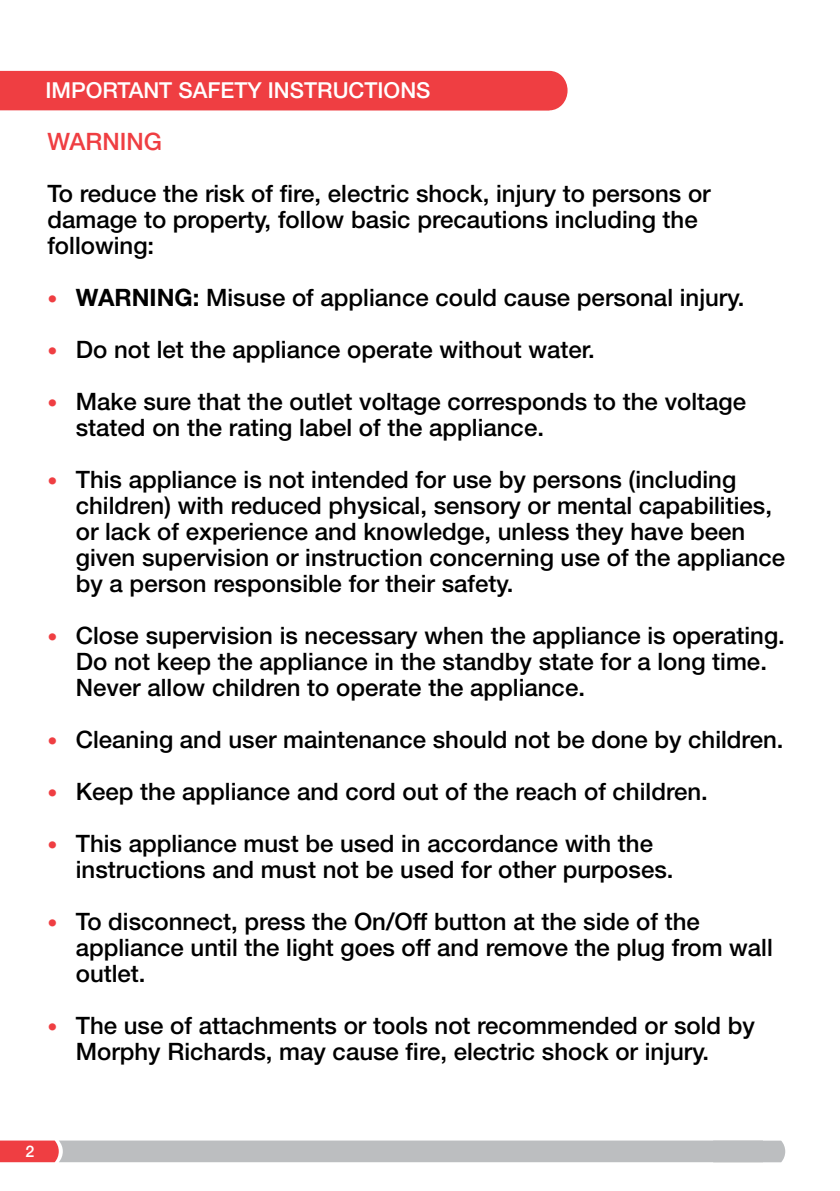
<style>
.page{position:relative;width:840px;height:1191px;background:#fff}
.page>*{position:absolute;margin:0;border:0;box-sizing:border-box;transform-origin:0 0}
.t1{font:500 24px/26px "Helvetica Neue LT Std";color:#000}
.t2{font:500 24px "Helvetica Neue LT Std";color:#ef3e42}
.t3{font:500 22px "Helvetica Neue LT Std";color:#fff}
.t4{font:500 16px "Helvetica Neue LT Std";color:#fff}
.s1{font-weight:700;font-size:20px;color:#ef3e42}
.s2{font-weight:700}
</style>
<div class="page">
<svg style="left:0;top:1140px;width:784px;height:22px;background:#c1b6b8"></svg>
<div style="left:0;top:71px;width:567px;height:40px;background:#ef3e42"></div>
<p class="t3" style="left:45px;top:77px;width:386px">IMPORTANT SAFETY INSTRUCTIONS</p>
<p class="t2" style="left:47px;top:127px;width:116px">WARNING</p>
<p class="t1" style="left:47px;top:180px;width:664px">To reduce the risk of fire, electric shock, injury to persons or damage to property, follow basic precautions including the following:</p>
<p class="t1" style="left:47px;top:284px;width:698px"><span class="s1">•</span> <span class="s2">WARNING:</span> Misuse of appliance could cause personal injury.</p>
<p class="t1" style="left:47px;top:336px;width:548px"><span class="s1">•</span> Do not let the appliance operate without water.</p>
<p class="t1" style="left:76px;top:388px;width:671px;text-indent:-28px"><span class="s1">•</span> Make sure that the outlet voltage corresponds to the voltage stated on the rating label of the appliance.</p>
<p class="t1" style="left:76px;top:466px;width:710px;text-indent:-28px"><span class="s1">•</span> This appliance is not intended for use by persons (including children) with reduced physical, sensory or mental capabilities, or lack of experience and knowledge, unless they have been given supervision or instruction concerning use of the appliance by a person responsible for their safety.</p>
<p class="t1" style="left:76px;top:622px;width:710px;text-indent:-28px"><span class="s1">•</span> Close supervision is necessary when the appliance is operating.<br>Do not keep the appliance in the standby state for a long time.<br>Never allow children to operate the appliance.</p>
<p class="t1" style="left:47px;top:726px;width:737px"><span class="s1">•</span> Cleaning and user maintenance should not be done by children.</p>
<p class="t1" style="left:47px;top:778px;width:661px"><span class="s1">•</span> Keep the appliance and cord out of the reach of children.</p>
<p class="t1" style="left:76px;top:830px;width:599px;text-indent:-28px"><span class="s1">•</span> This appliance must be used in accordance with the instructions and must not be used for other purposes.</p>
<p class="t1" style="left:76px;top:908px;width:698px;text-indent:-28px"><span class="s1">•</span> To disconnect, press the On/Off button at the side of the appliance until the light goes off and remove the plug from wall outlet.</p>
<p class="t1" style="left:76px;top:1012px;width:680px;text-indent:-28px"><span class="s1">•</span> The use of attachments or tools not recommended or sold by<br>Morphy Richards, may cause fire, electric shock or injury.</p>
<p class="t4" style="left:26px;top:1141px;width:10px">2</p>
</div>
